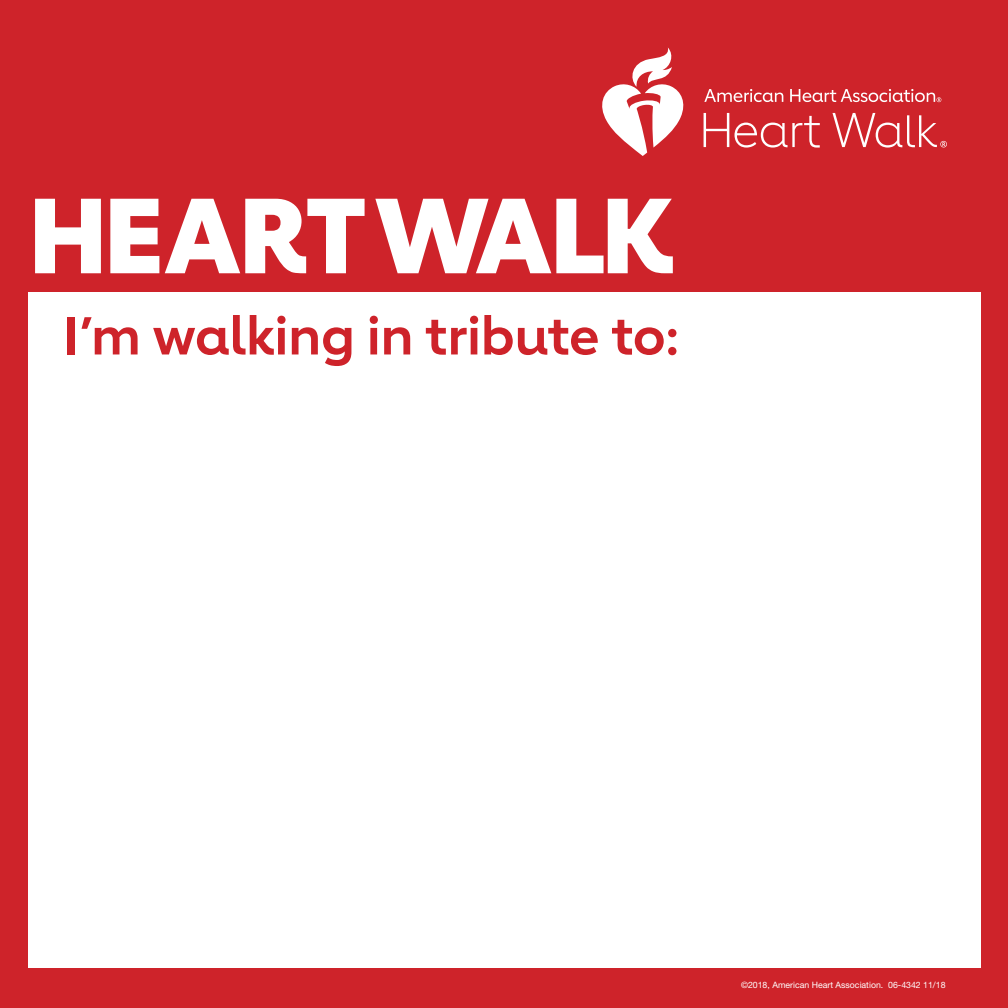
<style>
.page{position:relative;width:1008px;height:1008px;background:#ce232a}
.page>*{position:absolute;margin:0;border:0;box-sizing:border-box;transform-origin:0 0}
.t1{font:800 105px "Lub Dub";letter-spacing:-.03em;color:#fff}
.t2{font:700 52.5px "Lub Dub";letter-spacing:-.01em;color:#ce232a}
.t3{font:8.75px "Helvetica Neue LT Std";color:#fff}
</style>
<div class="page">
<div style="left:28px;top:292px;width:952px;height:676px;background:#fff"></div>
<svg style="left:602px;top:48px;width:82px;height:108px"></svg>
<svg style="left:704px;top:89px;width:79px;height:13px"></svg>
<svg style="left:790px;top:89px;width:151px;height:13px"></svg>
<svg style="left:704px;top:113px;width:25px;height:34px"></svg>
<svg style="left:735px;top:116px;width:85px;height:32px"></svg>
<svg style="left:832px;top:113px;width:115px;height:35px"></svg>
<p class="t1" style="left:28px;top:172px;width:649px">HEART WALK</p>
<p class="t2" style="left:63px;top:304px;width:619px">I’m walking in tribute to:</p>
<p class="t3" style="left:741px;top:979px;width:206px">©2018, American Heart Association. 06-4342 11/18</p>
</div>
